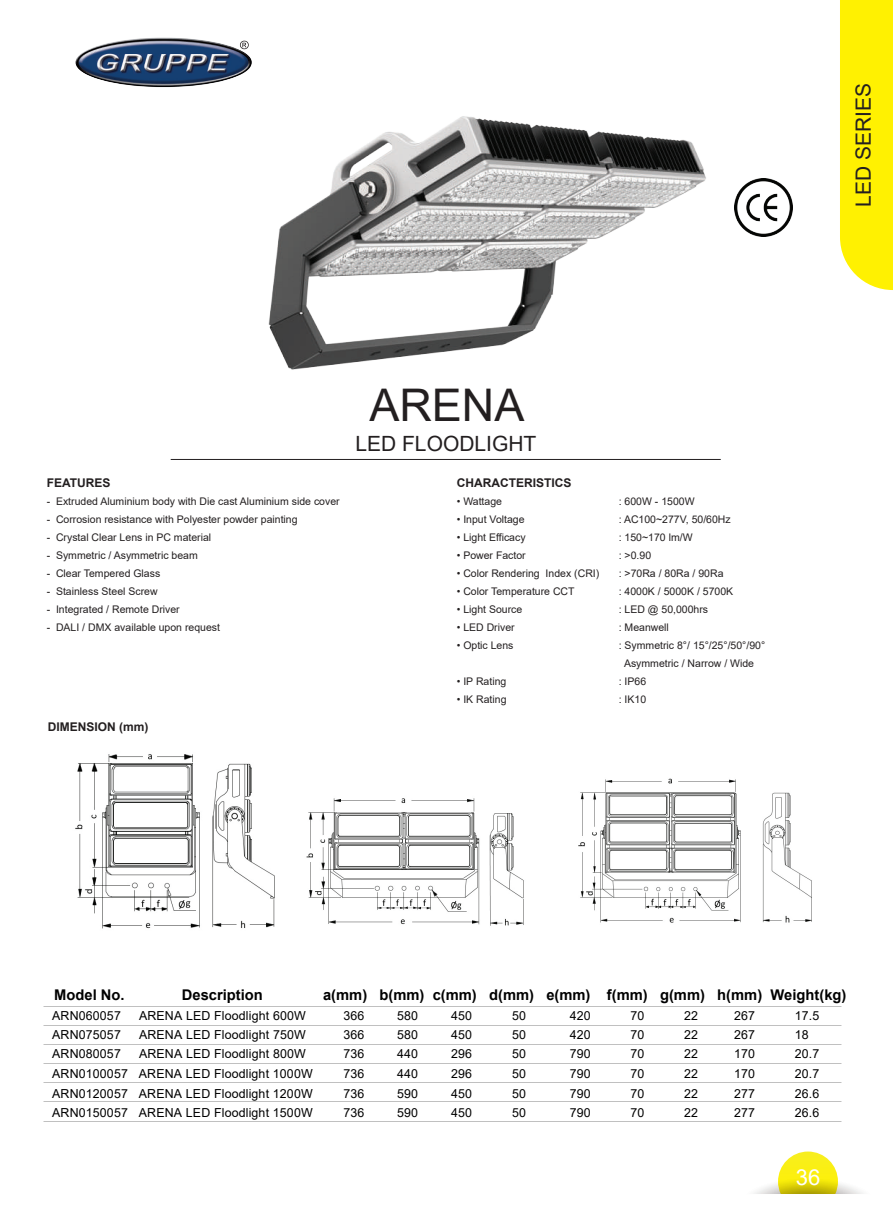
<style>
.page{position:relative;width:893px;height:1212px;background:#fff}
.page>*{position:absolute;margin:0;border:0;box-sizing:border-box;transform-origin:0 0}
.t1{font:45px "Arial";color:#231f20}
.t2{font:22.05px "Arial";color:#fff}
.t3{font:21px "Arial";color:#231f20}
.t4{font:700 14.7px "Arial";color:#000001}
.t5{font:12.45px "Arial";letter-spacing:.01em;color:#000001}
.t6{font:700 12px "Arial";color:#231f20}
.t7{font:10.5px/18px "Arial";color:#231f20;text-align:center}
</style>
<div class="page">
<img style="left:268px;top:116px;width:438px;height:254px">
<hr style="left:171px;top:459px;width:550px;height:1px;background:#231f20">
<svg style="left:754px;top:1151px;width:109px;height:43px"></svg>
<img style="left:75px;top:754px;width:200px;height:175px">
<img style="left:306px;top:798px;width:218px;height:128px">
<img style="left:578px;top:778px;width:234px;height:145px">
<img style="left:735px;top:179px;width:58px;height:58px">
<img style="left:76px;top:37px;width:176px;height:50px">
<div style="left:840px;top:0;width:53px;height:290px;background:#fff101"></div>
<p class="t6" style="left:47px;top:474px;width:65px">FEATURES</p>
<p class="t7" style="left:47px;top:492px;width:294px">- Extruded Aluminium body with Die cast Aluminium side cover</p>
<p class="t7" style="left:47px;top:510px;width:252px">- Corrosion resistance with Polyester powder painting</p>
<p class="t7" style="left:47px;top:528px;width:166px">- Crystal Clear Lens in PC material</p>
<p class="t7" style="left:47px;top:546px;width:153px">- Symmetric / Asymmetric beam</p>
<p class="t7" style="left:47px;top:564px;width:115px">- Clear Tempered Glass</p>
<p class="t7" style="left:47px;top:582px;width:112px">- Stainless Steel Screw</p>
<p class="t7" style="left:47px;top:600px;width:135px">- Integrated / Remote Driver</p>
<p class="t7" style="left:47px;top:618px;width:175px">- DALI / DMX available upon request</p>
<p class="t6" style="left:48px;top:718px;width:102px">DIMENSION (mm)</p>
<h1 class="t1" style="left:369px;top:374px;width:157px">ARENA</h1>
<h3 class="t3" style="left:355px;top:429px;width:182px">LED FLOODLIGHT</h3>
<p class="t6" style="left:457px;top:474px;width:116px">CHARACTERISTICS</p>
<p class="t7" style="left:457px;top:492px;width:47px">• Wattage</p>
<p class="t7" style="left:619px;top:492px;width:77px">: 600W - 1500W</p>
<p class="t7" style="left:457px;top:510px;width:69px">• Input Voltage</p>
<p class="t7" style="left:619px;top:510px;width:113px">: AC100~277V, 50/60Hz</p>
<p class="t7" style="left:457px;top:528px;width:70px">• Light Efficacy</p>
<p class="t7" style="left:619px;top:528px;width:75px">: 150~170 lm/W</p>
<p class="t7" style="left:457px;top:546px;width:71px">• Power Factor</p>
<p class="t7" style="left:619px;top:546px;width:34px">: &gt;0.90</p>
<p class="t7" style="left:457px;top:564px;width:144px">• Color Rendering Index (CRI)</p>
<p class="t7" style="left:619px;top:564px;width:106px">: &gt;70Ra / 80Ra / 90Ra</p>
<p class="t7" style="left:457px;top:582px;width:119px">• Color Temperature CCT</p>
<p class="t7" style="left:619px;top:582px;width:116px">: 4000K / 5000K / 5700K</p>
<p class="t7" style="left:457px;top:600px;width:67px">• Light Source</p>
<p class="t7" style="left:619px;top:600px;width:91px">: LED @ 50,000hrs</p>
<p class="t7" style="left:457px;top:618px;width:59px">• LED Driver</p>
<p class="t7" style="left:619px;top:618px;width:52px">: Meanwell</p>
<p class="t7" style="left:457px;top:636px;width:58px">• Optic Lens</p>
<p class="t7" style="left:619px;top:636px;width:148px">: Symmetric 8°/ 15°/25°/50°/90°<br>Asymmetric / Narrow / Wide</p>
<p class="t7" style="left:457px;top:672px;width:51px">• IP Rating</p>
<p class="t7" style="left:619px;top:672px;width:29px">: IP66</p>
<p class="t7" style="left:457px;top:690px;width:51px">• IK Rating</p>
<p class="t7" style="left:619px;top:690px;width:29px">: IK10</p>
<h3 class="t3" style="left:849px;top:207px;width:125px;rotate:-90deg">LED SERIES</h3>
<h3 class="t4" style="left:54px;top:984px;width:72px">Model No.</h3>
<h3 class="t4" style="left:182px;top:984px;width:82px">Description</h3>
<h3 class="t4" style="left:323px;top:984px;width:525px">a(mm) b(mm) c(mm) d(mm) e(mm) f(mm) g(mm) h(mm) Weight(kg)</h3>
<p class="t5" style="left:52px;top:1007px;width:70px">ARN060057</p>
<p class="t5" style="left:139px;top:1007px;width:168px">ARENA LED Floodlight 600W</p>
<p class="t5" style="left:343px;top:1007px;width:22px">366</p>
<p class="t5" style="left:397px;top:1007px;width:22px">580</p>
<p class="t5" style="left:451px;top:1007px;width:22px">450</p>
<p class="t5" style="left:512px;top:1007px;width:15px">50</p>
<p class="t5" style="left:570px;top:1007px;width:22px">420</p>
<p class="t5" style="left:630px;top:1007px;width:15px">70</p>
<p class="t5" style="left:684px;top:1007px;width:15px">22</p>
<p class="t5" style="left:734px;top:1007px;width:22px">267</p>
<p class="t5" style="left:795px;top:1007px;width:26px">17.5</p>
<p class="t5" style="left:52px;top:1026px;width:70px">ARN075057</p>
<p class="t5" style="left:139px;top:1026px;width:168px">ARENA LED Floodlight 750W</p>
<p class="t5" style="left:343px;top:1026px;width:22px">366</p>
<p class="t5" style="left:397px;top:1026px;width:22px">580</p>
<p class="t5" style="left:451px;top:1026px;width:22px">450</p>
<p class="t5" style="left:512px;top:1026px;width:15px">50</p>
<p class="t5" style="left:570px;top:1026px;width:22px">420</p>
<p class="t5" style="left:630px;top:1026px;width:15px">70</p>
<p class="t5" style="left:684px;top:1026px;width:15px">22</p>
<p class="t5" style="left:734px;top:1026px;width:22px">267</p>
<p class="t5" style="left:795px;top:1026px;width:15px">18</p>
<p class="t5" style="left:52px;top:1045px;width:70px">ARN080057</p>
<p class="t5" style="left:139px;top:1045px;width:168px">ARENA LED Floodlight 800W</p>
<p class="t5" style="left:343px;top:1045px;width:22px">736</p>
<p class="t5" style="left:397px;top:1045px;width:22px">440</p>
<p class="t5" style="left:451px;top:1045px;width:22px">296</p>
<p class="t5" style="left:512px;top:1045px;width:15px">50</p>
<p class="t5" style="left:570px;top:1045px;width:22px">790</p>
<p class="t5" style="left:630px;top:1045px;width:15px">70</p>
<p class="t5" style="left:684px;top:1045px;width:15px">22</p>
<p class="t5" style="left:734px;top:1045px;width:22px">170</p>
<p class="t5" style="left:795px;top:1045px;width:26px">20.7</p>
<p class="t5" style="left:52px;top:1065px;width:262px">ARN0100057 ARENA LED Floodlight 1000W</p>
<p class="t5" style="left:343px;top:1065px;width:22px">736</p>
<p class="t5" style="left:397px;top:1065px;width:22px">440</p>
<p class="t5" style="left:451px;top:1065px;width:22px">296</p>
<p class="t5" style="left:512px;top:1065px;width:15px">50</p>
<p class="t5" style="left:570px;top:1065px;width:22px">790</p>
<p class="t5" style="left:630px;top:1065px;width:15px">70</p>
<p class="t5" style="left:684px;top:1065px;width:15px">22</p>
<p class="t5" style="left:734px;top:1065px;width:22px">170</p>
<p class="t5" style="left:795px;top:1065px;width:26px">20.7</p>
<p class="t5" style="left:52px;top:1085px;width:262px">ARN0120057 ARENA LED Floodlight 1200W</p>
<p class="t5" style="left:343px;top:1085px;width:22px">736</p>
<p class="t5" style="left:397px;top:1085px;width:22px">590</p>
<p class="t5" style="left:451px;top:1085px;width:22px">450</p>
<p class="t5" style="left:512px;top:1085px;width:15px">50</p>
<p class="t5" style="left:570px;top:1085px;width:22px">790</p>
<p class="t5" style="left:630px;top:1085px;width:15px">70</p>
<p class="t5" style="left:684px;top:1085px;width:15px">22</p>
<p class="t5" style="left:734px;top:1085px;width:22px">277</p>
<p class="t5" style="left:795px;top:1085px;width:26px">26.6</p>
<p class="t5" style="left:52px;top:1104px;width:262px">ARN0150057 ARENA LED Floodlight 1500W</p>
<p class="t5" style="left:343px;top:1104px;width:22px">736</p>
<p class="t5" style="left:397px;top:1104px;width:22px">590</p>
<p class="t5" style="left:451px;top:1104px;width:22px">450</p>
<p class="t5" style="left:512px;top:1104px;width:15px">50</p>
<p class="t5" style="left:570px;top:1104px;width:22px">790</p>
<p class="t5" style="left:630px;top:1104px;width:15px">70</p>
<p class="t5" style="left:684px;top:1104px;width:15px">22</p>
<p class="t5" style="left:734px;top:1104px;width:22px">277</p>
<p class="t5" style="left:795px;top:1104px;width:26px">26.6</p>
<h2 class="t2" style="left:796px;top:1162px;width:26px">36</h2>
</div>
